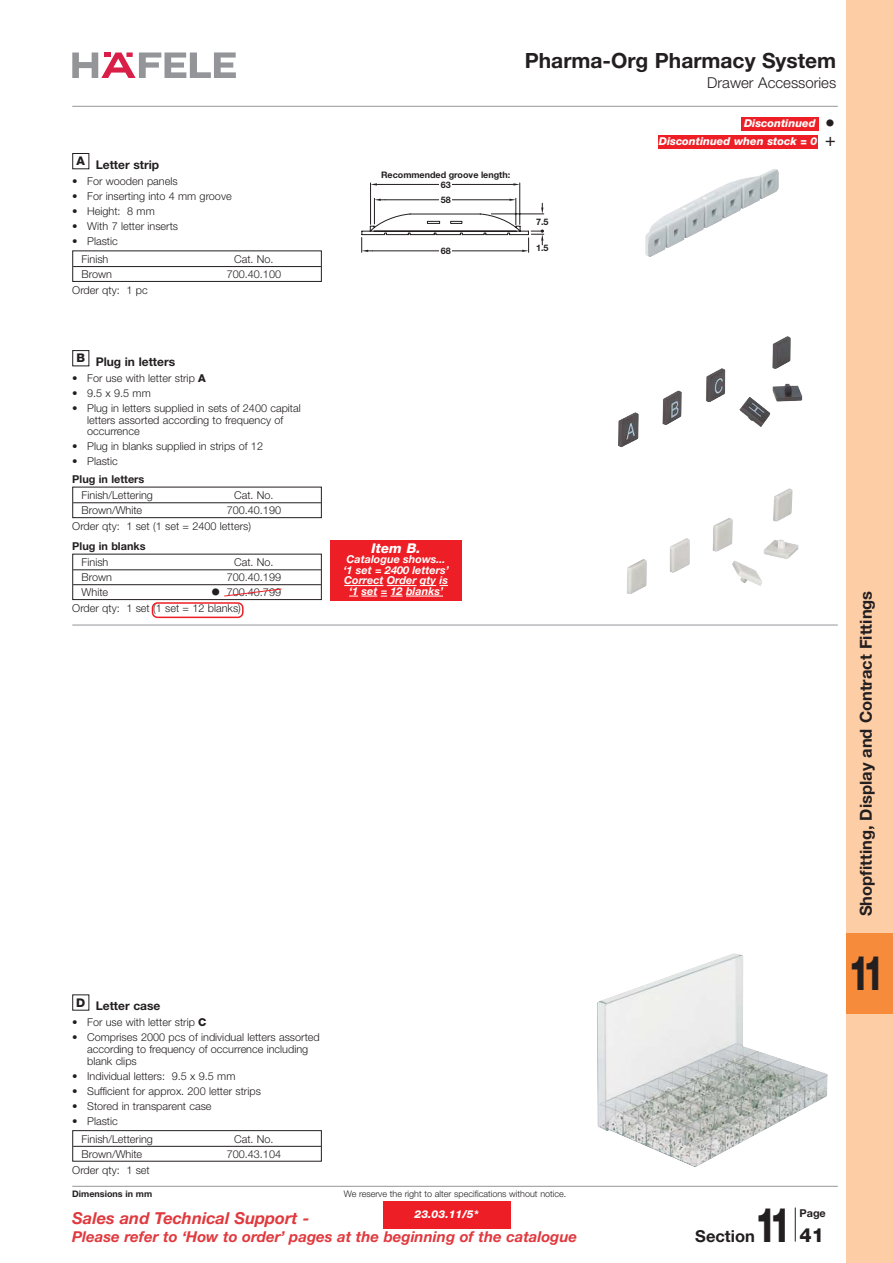
<style>
.page{position:relative;width:893px;height:1263px;background:#fff}
.page>*{position:absolute;margin:0;border:0;box-sizing:border-box;transform-origin:0 0}
.t1{font:800 48px "Helvetica Neue";color:#231f20;scale:.7 1}
.t2{font:22.5px "Helvetica";color:#231f20}
.t3{font:700 21px "Helvetica Neue";color:#231f20}
.t4{font:800 19.5px "Helvetica Neue";color:#231f20}
.t5{font:18px "Helvetica";color:#231f20}
.t6{font:700 16.5px "Helvetica Neue";color:#231f20}
.t7{font:italic 700 16.5px "Helvetica Neue";color:#e0393e}
.t8{font:italic 700 15px "Helvetica Neue";color:#e0393e}
.t9{font:300 15px "Helvetica Neue";color:#231f20}
.t10{font:italic 800 13.5px "Helvetica Neue";color:#fff}
.t11{font:700 12px "Helvetica Neue";color:#231f20}
.t12{font:800 12px "Helvetica Neue";color:#231f20}
.t13{font:300 10.8px/11.7px "Helvetica Neue";color:#231f20}
.t14{font:italic 700 10.8px/10.5px "Helvetica Neue";color:#fff;text-align:center}
.t15{font:italic 800 10.8px "Helvetica Neue";color:#fff}
.t16{font:700 10.8px "Helvetica Neue";color:#231f20}
.t17{font:300 9px "Helvetica Neue";color:#231f20}
.t18{font:700 9px "Helvetica Neue";color:#231f20}
.s1{font-weight:800}
</style>
<div class="page">
<div style="left:846px;top:0;width:47px;height:1263px;background:#fdcda6"></div>
<div style="left:846px;top:933px;width:47px;height:81px;background:#f68b3b"></div>
<svg style="left:72px;top:52px;width:164px;height:25px"></svg>
<hr style="left:72px;top:106px;width:766px;height:1px;background:#939598">
<hr style="left:795px;top:1208px;width:1px;height:34px;background:#231f20">
<hr style="left:72px;top:1186px;width:766px;height:1px;background:#939598">
<hr style="left:72px;top:625px;width:766px;height:1px;background:#939598">
<div style="left:383px;top:1201px;width:127px;height:28px;background:#ed1e25"></div>
<div style="left:72px;top:153px;width:17px;height:16px;border:1px solid #231f20"></div>
<hr style="left:73px;top:266px;width:248px;height:1px;background:#231f20">
<div style="left:72px;top:250px;width:250px;height:32px;border:1px solid #231f20"></div>
<hr style="left:370px;top:183px;width:1px;height:41px;background:#231f20">
<hr style="left:519px;top:183px;width:1px;height:41px;background:#231f20">
<hr style="left:381px;top:184px;width:132px;height:1px;background:#231f20">
<svg style="left:513px;top:183px;width:7px;height:3px"></svg>
<svg style="left:371px;top:183px;width:10px;height:3px"></svg>
<div style="left:439px;top:180px;width:13px;height:10px;background:#fff"></div>
<svg style="left:361px;top:198px;width:183px;height:54px"></svg>
<div style="left:439px;top:246px;width:13px;height:10px;background:#fff"></div>
<img style="left:645px;top:169px;width:134px;height:88px">
<hr style="left:73px;top:1146px;width:248px;height:1px;background:#231f20">
<div style="left:72px;top:1130px;width:250px;height:32px;border:1px solid #231f20"></div>
<img style="left:597px;top:953px;width:230px;height:214px">
<hr style="left:73px;top:502px;width:248px;height:1px;background:#231f20">
<div style="left:72px;top:487px;width:250px;height:31px;border:1px solid #231f20"></div>
<hr style="left:73px;top:569px;width:248px;height:1px;background:#231f20">
<hr style="left:73px;top:584px;width:248px;height:1px;background:#231f20">
<div style="left:72px;top:554px;width:250px;height:46px;border:1px solid #231f20"></div>
<div style="left:72px;top:350px;width:17px;height:16px;border:1px solid #231f20"></div>
<img style="left:618px;top:336px;width:184px;height:111px">
<img style="left:627px;top:488px;width:171px;height:106px">
<div style="left:658px;top:135px;width:160px;height:14px;background:#ed1e25"></div>
<div style="left:741px;top:118px;width:78px;height:13px;background:#ed1e25"></div>
<svg style="left:152px;top:588px;width:130px;height:30px"></svg>
<div style="left:330px;top:540px;width:132px;height:60px;background:#ed1e25"></div>
<svg style="left:344px;top:585px;width:104px;height:1px"></svg>
<svg style="left:349px;top:596px;width:54px;height:1px"></svg>
<hr style="left:406px;top:596px;width:37px;height:1px;background:#fff">
<p class="t11" style="left:77px;top:160px;width:84px"><sup>A</sup> Letter strip</p>
<p class="t13" style="left:72px;top:176px;width:107px">• For wooden panels</p>
<p class="t13" style="left:72px;top:191px;width:161px">• For inserting into 4 mm groove</p>
<p class="t13" style="left:72px;top:206px;width:84px">• Height: 8 mm</p>
<p class="t13" style="left:72px;top:221px;width:107px">• With 7 letter inserts</p>
<p class="t13" style="left:72px;top:233px;width:47px;line-height:18px;text-align:center">• Plastic<br>Finish</p>
<p class="t13" style="left:234px;top:254px;width:41px">Cat. No.</p>
<p class="t13" style="left:82px;top:269px;width:32px">Brown</p>
<p class="t13" style="left:227px;top:269px;width:56px">700.40.100</p>
<p class="t13" style="left:72px;top:285px;width:77px">Order qty: 1 pc</p>
<p class="t18" style="left:381px;top:171px;width:131px">Recommended groove length:</p>
<p class="t18" style="left:441px;top:196px;width:12px">58</p>
<p class="t18" style="left:441px;top:182px;width:12px">63</p>
<p class="t18" style="left:441px;top:248px;width:12px">68</p>
<h3 class="t3" style="left:525px;top:53px;width:313px">Pharma-Org Pharmacy System</h3>
<h3 class="t9" style="left:707px;top:78px;width:131px">Drawer Accessories</h3>
<p class="t18" style="left:536px;top:218px;width:14px">7.5</p>
<p class="t18" style="left:536px;top:245px;width:14px">1.5</p>
<p class="t15" style="left:744px;top:120px;width:73px">Discontinued</p>
<p class="t15" style="left:659px;top:137px;width:160px">Discontinued when stock = 0</p>
<h2 class="t2" style="left:826px;top:115px;width:9px">•</h2>
<h3 class="t5" style="left:825px;top:134px;width:12px">+</h3>
<p class="t12" style="left:76px;top:354px;width:10px">B</p>
<p class="t11" style="left:96px;top:357px;width:81px">Plug in letters</p>
<p class="t13" style="left:72px;top:373px;width:135px">• For use with letter strip <span class="s1">A</span></p>
<p class="t13" style="left:72px;top:388px;width:80px">• 9.5 x 9.5 mm</p>
<p class="t13" style="left:87px;top:403px;width:215px;text-indent:-15px">• Plug in letters supplied in sets of 2400 capital letters assorted according to frequency of occurrence</p>
<p class="t13" style="left:72px;top:442px;width:192px">• Plug in blanks supplied in strips of 12</p>
<p class="t13" style="left:72px;top:457px;width:47px">• Plastic</p>
<p class="t16" style="left:72px;top:475px;width:74px">Plug in letters</p>
<p class="t13" style="left:82px;top:491px;width:73px">Finish/Lettering</p>
<p class="t13" style="left:234px;top:491px;width:41px">Cat. No.</p>
<p class="t13" style="left:82px;top:505px;width:62px">Brown/White</p>
<p class="t13" style="left:227px;top:505px;width:56px">700.40.190</p>
<p class="t16" style="left:72px;top:542px;width:75px">Plug in blanks</p>
<p class="t13" style="left:82px;top:558px;width:28px">Finish</p>
<p class="t13" style="left:234px;top:558px;width:41px">Cat. No.</p>
<p class="t13" style="left:82px;top:572px;width:32px">Brown</p>
<p class="t13" style="left:227px;top:572px;width:56px">700.40.199</p>
<p class="t13" style="left:82px;top:587px;width:28px">White</p>
<p class="t13" style="left:72px;top:522px;width:180px">Order qty: 1 set (1 set = 2400 letters)</p>
<p class="t13" style="left:72px;top:585px;width:210px;line-height:16.4px;text-indent:154px">700.40.799<br>Order qty: 1 set (1 set = 12 blanks)</p>
<h2 class="t2" style="left:212px;top:584px;width:9px">•</h2>
<p class="t10" style="left:371px;top:543px;width:51px">Item B.</p>
<p class="t14" style="left:343px;top:555px;width:107px">Catalogue shows... ‘1 set = 2400 letters’<br>Correct Order qty is ‘1 set = 12 blanks’</p>
<p class="t11" style="left:76px;top:1002px;width:86px"><sup>D</sup> Letter case</p>
<p class="t13" style="left:72px;top:1018px;width:136px">• For use with letter strip <span class="s1">C</span></p>
<p class="t13" style="left:87px;top:1033px;width:234px;text-indent:-15px">• Comprises 2000 pcs of individual letters assorted according to frequency of occurrence including blank clips</p>
<p class="t13" style="left:72px;top:1071px;width:165px">• Individual letters: 9.5 x 9.5 mm</p>
<p class="t13" style="left:72px;top:1086px;width:190px">• Sufficient for approx. 200 letter strips</p>
<p class="t13" style="left:72px;top:1101px;width:141px">• Stored in transparent case</p>
<p class="t13" style="left:82px;top:1113px;width:73px;line-height:18px;text-indent:-9px">• Plastic<br>Finish/Lettering</p>
<p class="t13" style="left:234px;top:1134px;width:41px">Cat. No.</p>
<p class="t13" style="left:82px;top:1149px;width:62px">Brown/White</p>
<p class="t13" style="left:227px;top:1149px;width:56px">700.43.104</p>
<p class="t13" style="left:72px;top:1165px;width:79px">Order qty: 1 set</p>
<p class="t18" style="left:72px;top:1191px;width:81px">Dimensions in mm</p>
<p class="t17" style="left:344px;top:1191px;width:224px">We reserve the right to alter specifications without notice.</p>
<p class="t15" style="left:414px;top:1210px;width:66px">23.03.11/5*</p>
<h3 class="t7" style="left:72px;top:1212px;width:239px">Sales and Technical Support -</h3>
<h3 class="t8" style="left:72px;top:1231px;width:506px">Please refer to ‘How to order’ pages at the beginning of the catalogue</h3>
<h3 class="t6" style="left:860px;top:916px;width:327px;rotate:-90deg">Shopfitting, Display and Contract Fittings</h3>
<h1 class="t1" style="left:848px;top:956px;width:53px">11</h1>
<h1 class="t1" style="left:755px;top:1208px;width:53px">11</h1>
<h3 class="t6" style="left:695px;top:1230px;width:61px">Section</h3>
<p class="t16" style="left:799px;top:1209px;width:28px">Page</p>
<h3 class="t4" style="left:799px;top:1228px;width:26px">41</h3>
</div>
